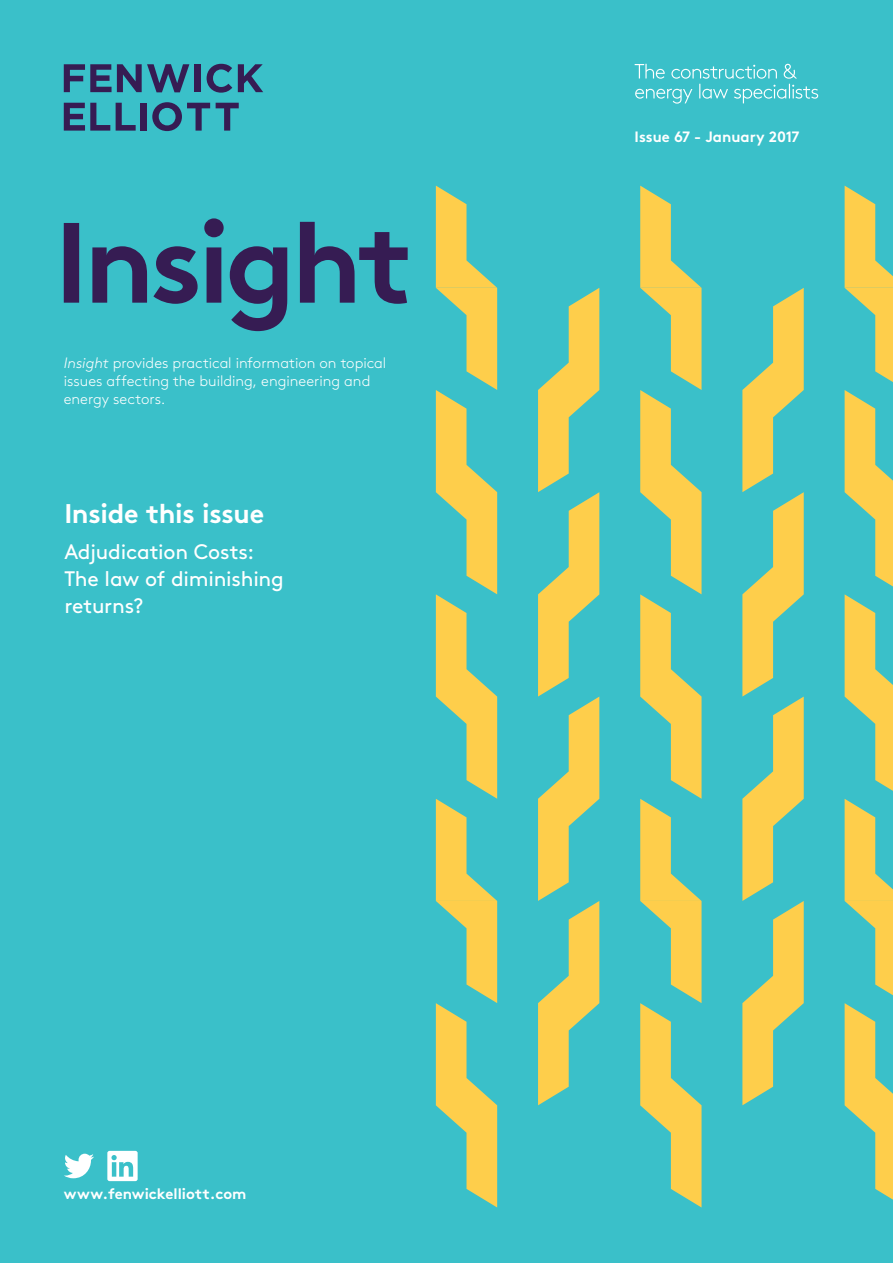
<style>
.page{position:relative;width:893px;height:1263px;background:#3ac0c9}
.page>*{position:absolute;margin:0;border:0;box-sizing:border-box;transform-origin:0 0}
.t1{font:700 27px "Brown";letter-spacing:-.01em;color:#fff}
.t2{font:21px/27px "Brown";letter-spacing:-.01em;color:#fff}
.t3{font:300 15px/18px "Brown";color:#fff}
.t4{font:700 15px "Brown";color:#fff}
.s1{font-style:italic}
</style>
<div class="page">
<svg style="left:64px;top:64px;width:199px;height:67px"></svg>
<svg style="left:635px;top:64px;width:183px;height:40px"></svg>
<svg style="left:64px;top:218px;width:344px;height:113px"></svg>
<svg style="left:64px;top:1154px;width:30px;height:24px"></svg>
<div style="left:107px;top:1151px;width:31px;height:30px;background:#fff;border-radius:2px"></div>
<svg style="left:111px;top:1155px;width:22px;height:22px"></svg>
<svg style="left:845px;top:186px;width:48px;height:196px"></svg>
<svg style="left:845px;top:390px;width:48px;height:196px"></svg>
<svg style="left:845px;top:594px;width:48px;height:197px"></svg>
<svg style="left:538px;top:288px;width:61px;height:817px"></svg>
<svg style="left:742px;top:288px;width:62px;height:817px"></svg>
<svg style="left:845px;top:799px;width:48px;height:196px"></svg>
<svg style="left:845px;top:1003px;width:48px;height:197px"></svg>
<svg style="left:640px;top:186px;width:61px;height:1021px"></svg>
<svg style="left:436px;top:186px;width:61px;height:1021px"></svg>
<p class="t3" style="left:64px;top:353px;width:324px"><span class="s1">Insight</span> provides practical information on topical issues affecting the building, engineering and energy sectors.</p>
<h1 class="t1" style="left:64px;top:492px;width:201px">Inside this issue</h1>
<h2 class="t2" style="left:64px;top:536px;width:221px">Adjudication Costs:<br>The law of diminishing returns?</h2>
<p class="t4" style="left:64px;top:1182px;width:184px">www.fenwickelliott.com</p>
<p class="t4" style="left:635px;top:124px;width:166px">Issue 67 - January 2017</p>
</div>
